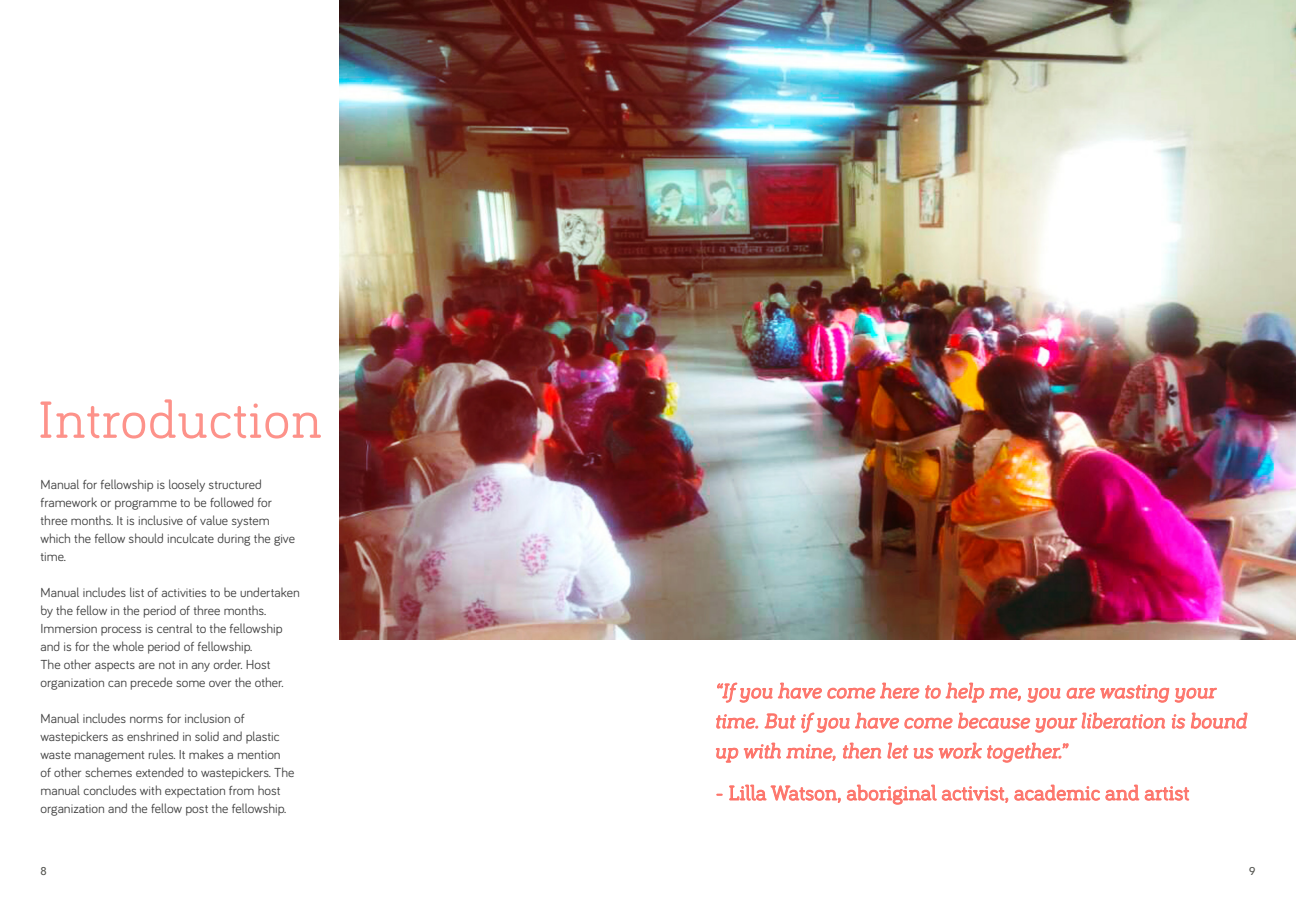
<style>
.page{position:relative;width:1296px;height:918px;background:#fff}
.page>*{position:absolute;margin:0;border:0;box-sizing:border-box;transform-origin:0 0}
.t1{font:54px "Bariol Serif";color:#fd928a}
.t2{font:italic 21px/30px "Bariol Serif";color:#fd7369}
.t3{font:21px "Bariol Serif";color:#fd7369}
.t4{font:13.5px/18px "Bariol";color:#424242}
.t5{font:500 11.25px "Avenir";color:#53544f}
</style>
<div class="page">
<svg style="left:717px;top:683px;width:55px;height:19px"></svg>
<svg style="left:778px;top:683px;width:44px;height:16px"></svg>
<svg style="left:828px;top:683px;width:91px;height:16px"></svg>
<svg style="left:925px;top:683px;width:59px;height:19px"></svg>
<svg style="left:990px;top:688px;width:31px;height:13px"></svg>
<svg style="left:1028px;top:688px;width:32px;height:14px"></svg>
<svg style="left:1067px;top:684px;width:102px;height:18px"></svg>
<svg style="left:1175px;top:688px;width:42px;height:14px"></svg>
<svg style="left:716px;top:714px;width:42px;height:15px"></svg>
<svg style="left:765px;top:713px;width:84px;height:19px"></svg>
<svg style="left:855px;top:713px;width:44px;height:16px"></svg>
<svg style="left:905px;top:718px;width:47px;height:11px"></svg>
<svg style="left:958px;top:713px;width:207px;height:19px"></svg>
<svg style="left:1172px;top:714px;width:13px;height:15px"></svg>
<svg style="left:1191px;top:713px;width:56px;height:16px"></svg>
<svg style="left:716px;top:748px;width:22px;height:14px"></svg>
<svg style="left:744px;top:743px;width:91px;height:18px"></svg>
<svg style="left:843px;top:743px;width:38px;height:16px"></svg>
<svg style="left:888px;top:743px;width:20px;height:16px"></svg>
<svg style="left:914px;top:748px;width:19px;height:11px"></svg>
<svg style="left:939px;top:743px;width:129px;height:19px"></svg>
<svg style="left:729px;top:785px;width:112px;height:18px"></svg>
<svg style="left:847px;top:785px;width:161px;height:19px"></svg>
<svg style="left:1015px;top:785px;width:85px;height:16px"></svg>
<svg style="left:1106px;top:785px;width:33px;height:16px"></svg>
<svg style="left:1145px;top:786px;width:44px;height:15px"></svg>
<img style="left:340px;top:0;width:956px;height:640px">
<h1 class="t1" style="left:38px;top:382px;width:286px">Introduction</h1>
<p class="t4" style="left:40px;top:475px;width:256px">Manual for fellowship is loosely structured framework or programme to be followed for three months. It is inclusive of value system which the fellow should inculcate during the give time.</p>
<p class="t4" style="left:40px;top:583px;width:261px">Manual includes list of activities to be undertaken by the fellow in the period of three months.<br>Immersion process is central to the fellowship and is for the whole period of fellowship.<br>The other aspects are not in any order. Host organization can precede some over the other.</p>
<p class="t4" style="left:40px;top:709px;width:255px">Manual includes norms for inclusion of wastepickers as enshrined in solid and plastic waste management rules. It makes a mention of other schemes extended to wastepickers. The manual concludes with expectation from host organization and the fellow post the fellowship.</p>
<h2 class="t2" style="left:716px;top:675px;width:534px">“If you have come here to help me, you are wasting your time. But if you have come because your liberation is bound up with mine, then let us work together.”</h2>
<h2 class="t3" style="left:716px;top:778px;width:475px">- Lilla Watson, aboriginal activist, academic and artist</h2>
<p class="t5" style="left:40px;top:862px;width:8px">8</p>
<p class="t5" style="left:1249px;top:862px;width:8px">9</p>
</div>
